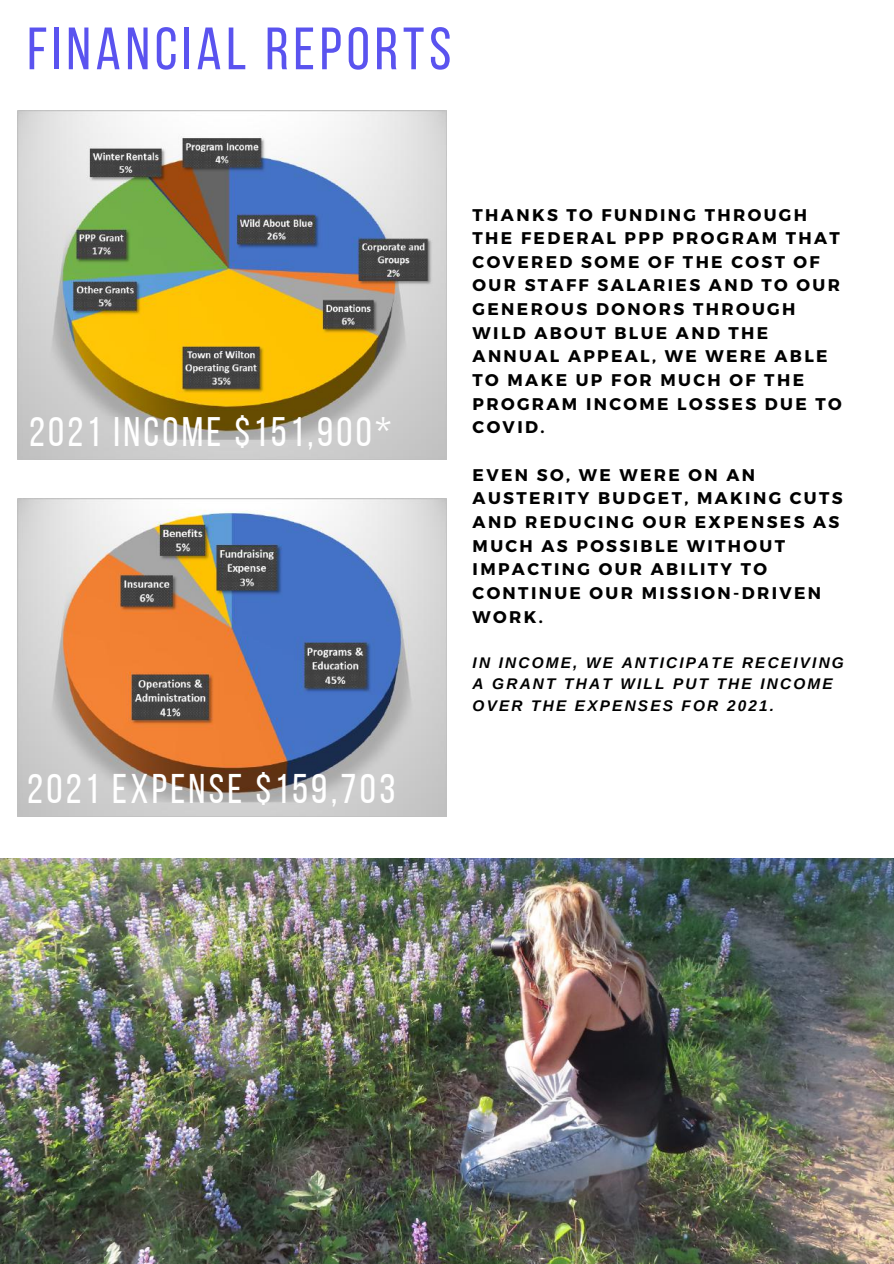
<style>
.page{position:relative;width:894px;height:1264px;background:#fff}
.page>*{position:absolute;margin:0;border:0;box-sizing:border-box;transform-origin:0 0}
.t1{font:59.55px "Bebas Neue";letter-spacing:.08em;color:#5a53ef}
.t2{font:41.25px "Bebas Neue";letter-spacing:.08em;color:#fff}
.t3{font:41.1px "Bebas Neue";letter-spacing:.08em;color:#fff}
.t4{font:700 16.95px/23.7px "Montserrat";letter-spacing:.14em;color:#000}
.t5{font:italic 700 15.45px/21.5px "Arimo";letter-spacing:.14em;color:#000}
</style>
<div class="page">
<img style="left:17px;top:110px;width:429px;height:349px">
<img style="left:17px;top:499px;width:429px;height:317px">
<img style="left:0;top:858px;width:893px;height:405px">
<h1 class="t1" style="left:27px;top:25px;width:425px">FINANCIAL REPORTS</h1>
<h3 class="t3" style="left:29px;top:414px;width:363px">2021 INCOME $151,900*</h3>
<h2 class="t2" style="left:27px;top:772px;width:369px">2021 EXPENSE $159,703</h2>
<p class="t4" style="left:472px;top:202px;width:370px">THANKS TO FUNDING THROUGH<br>THE FEDERAL PPP PROGRAM THAT<br>COVERED SOME OF THE COST OF<br>OUR STAFF SALARIES AND TO OUR<br>GENEROUS DONORS THROUGH<br>WILD ABOUT BLUE AND THE<br>ANNUAL APPEAL, WE WERE ABLE<br>TO MAKE UP FOR MUCH OF THE<br>PROGRAM INCOME LOSSES DUE TO<br>COVID.</p>
<p class="t4" style="left:472px;top:462px;width:371px">EVEN SO, WE WERE ON AN<br>AUSTERITY BUDGET, MAKING CUTS<br>AND REDUCING OUR EXPENSES AS<br>MUCH AS POSSIBLE WITHOUT<br>IMPACTING OUR ABILITY TO<br>CONTINUE OUR MISSION-DRIVEN<br>WORK.</p>
<p class="t5" style="left:472px;top:651px;width:373px">IN INCOME, WE ANTICIPATE RECEIVING<br>A GRANT THAT WILL PUT THE INCOME<br>OVER THE EXPENSES FOR 2021.</p>
</div>
